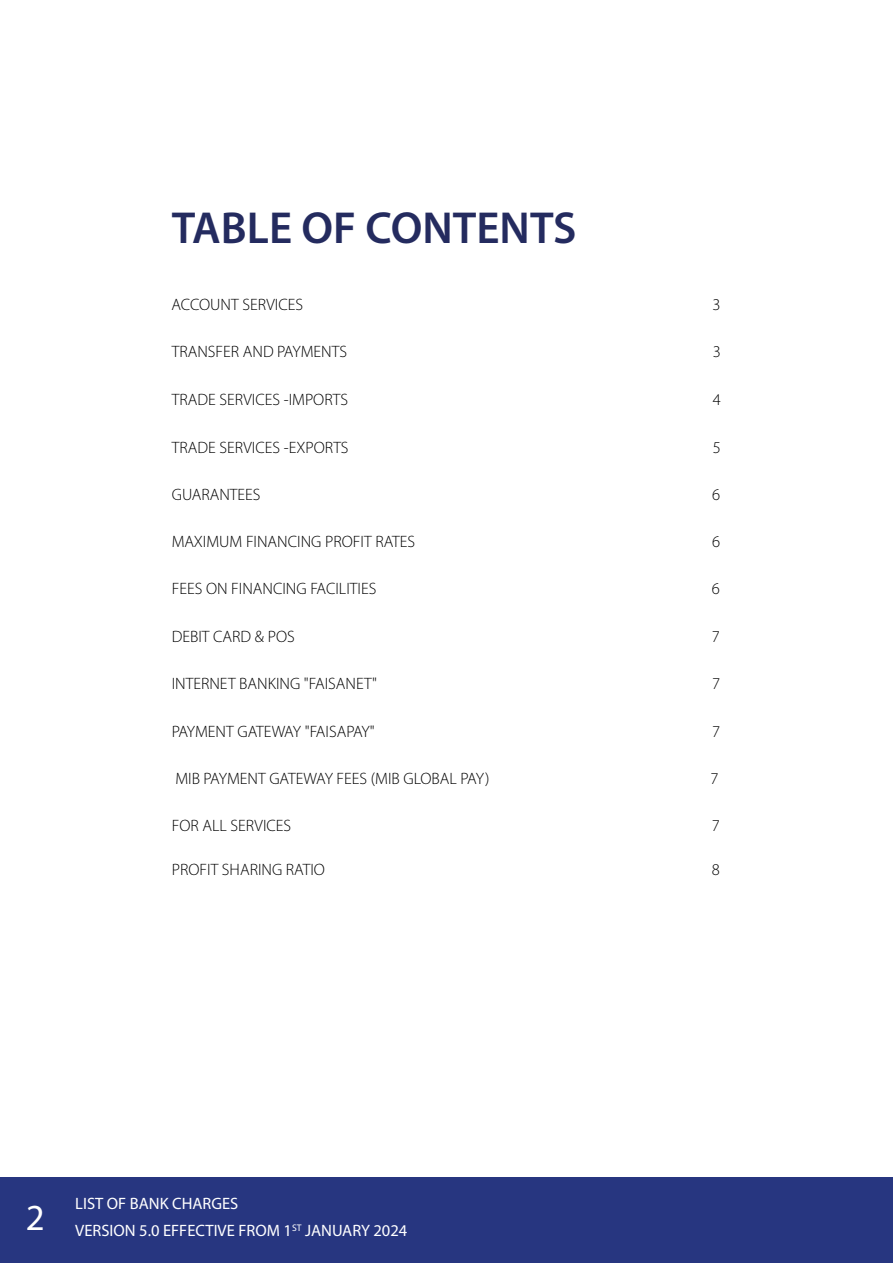
<style>
.page{position:relative;width:893px;height:1263px;background:#fff}
.page>*{position:absolute;margin:0;border:0;box-sizing:border-box;transform-origin:0 0}
.t1{font:600 45px "Myriad Pro";color:#242b5f}
.t2{font:36.9px "Myriad Pro";color:#fff}
.t3{font:300 16.5px "Myriad Pro";color:#000}
.t4{font:16.5px/27.5px "Myriad Pro";color:#fff}
</style>
<div class="page">
<div style="left:0;top:1177px;width:893px;height:86px;background:#273680"></div>
<h1 class="t1" style="left:172px;top:199px;width:406px">TABLE OF CONTENTS</h1>
<p class="t3" style="left:171px;top:294px;width:133px">ACCOUNT SERVICES</p>
<p class="t3" style="left:172px;top:342px;width:177px">TRANSFER AND PAYMENTS</p>
<p class="t3" style="left:172px;top:389px;width:178px">TRADE SERVICES -IMPORTS</p>
<p class="t3" style="left:172px;top:437px;width:178px">TRADE SERVICES -EXPORTS</p>
<p class="t3" style="left:172px;top:484px;width:90px">GUARANTEES</p>
<p class="t3" style="left:172px;top:532px;width:245px">MAXIMUM FINANCING PROFIT RATES</p>
<p class="t3" style="left:172px;top:579px;width:206px">FEES ON FINANCING FACILITIES</p>
<p class="t3" style="left:172px;top:627px;width:125px">DEBIT CARD &amp; POS</p>
<p class="t3" style="left:172px;top:674px;width:207px">INTERNET BANKING "FAISANET"</p>
<p class="t3" style="left:172px;top:721px;width:205px">PAYMENT GATEWAY "FAISAPAY"</p>
<p class="t3" style="left:175px;top:768px;width:316px">MIB PAYMENT GATEWAY FEES (MIB GLOBAL PAY)</p>
<p class="t3" style="left:172px;top:815px;width:121px">FOR ALL SERVICES</p>
<p class="t3" style="left:172px;top:859px;width:155px">PROFIT SHARING RATIO</p>
<h2 class="t2" style="left:26px;top:1195px;width:20px">2</h2>
<p class="t4" style="left:75px;top:1189px;width:333px">LIST OF BANK CHARGES<br>VERSION 5.0 EFFECTIVE FROM 1<sup>ST</sup> JANUARY 2024</p>
<p class="t3" style="left:712px;top:294px;width:10px">3</p>
<p class="t3" style="left:713px;top:342px;width:10px">3</p>
<p class="t3" style="left:713px;top:389px;width:10px">4</p>
<p class="t3" style="left:713px;top:437px;width:10px">5</p>
<p class="t3" style="left:712px;top:484px;width:10px">6</p>
<p class="t3" style="left:712px;top:532px;width:10px">6</p>
<p class="t3" style="left:712px;top:579px;width:10px">6</p>
<p class="t3" style="left:712px;top:627px;width:10px">7</p>
<p class="t3" style="left:712px;top:674px;width:10px">7</p>
<p class="t3" style="left:712px;top:721px;width:10px">7</p>
<p class="t3" style="left:710px;top:768px;width:10px">7</p>
<p class="t3" style="left:712px;top:815px;width:10px">7</p>
<p class="t3" style="left:712px;top:859px;width:10px">8</p>
</div>
